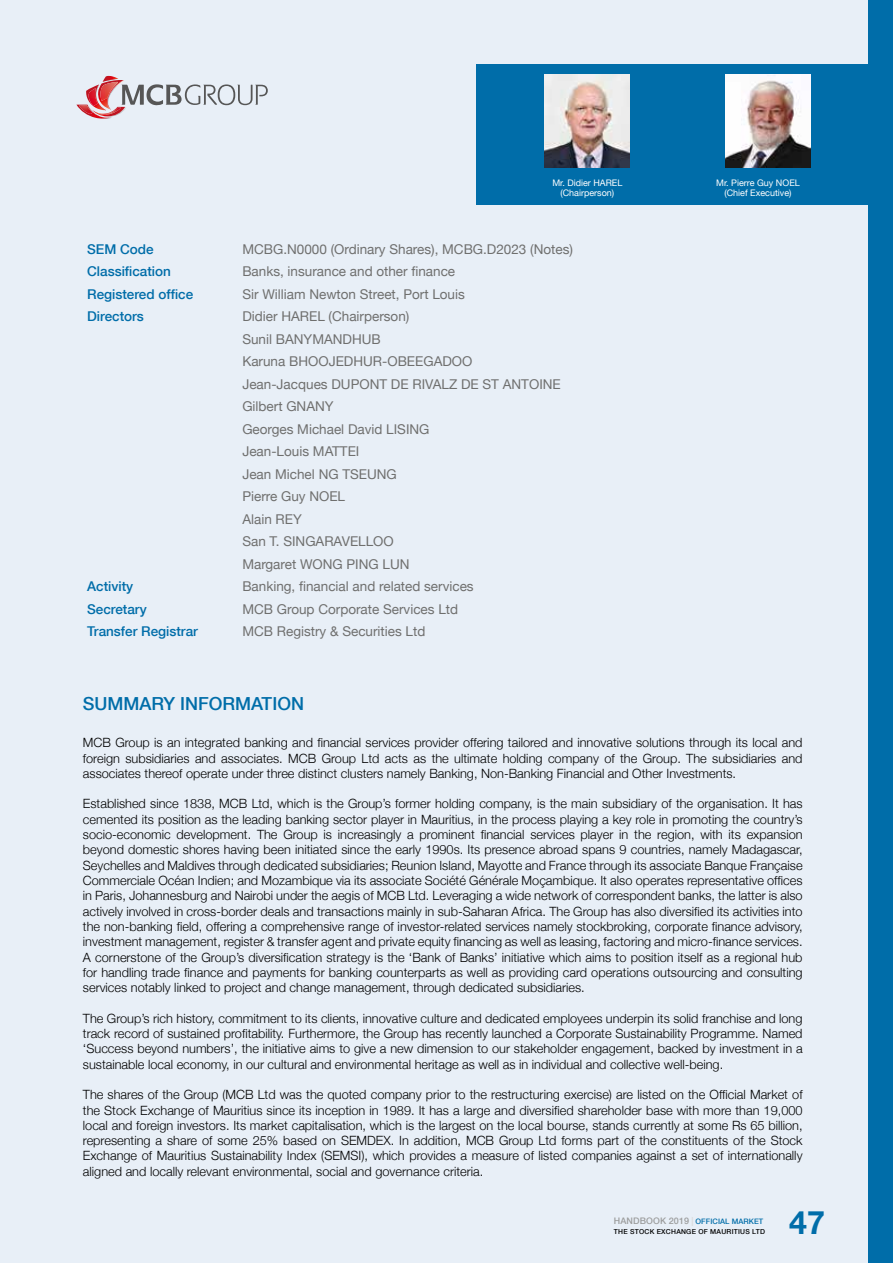
<style>
.page{position:relative;width:893px;height:1263px;background:#e8eff7}
.page>*{position:absolute;margin:0;border:0;box-sizing:border-box;transform-origin:0 0}
.t1{font:700 32.25px "Helvetica Neue";color:#006da9}
.t2{font:500 18px "Helvetica Neue";color:#006da9}
.t3{font:13.5px/22.5px "Helvetica Neue";color:#6f6f6e}
.t4{font:500 13.5px/22.5px "Helvetica Neue";color:#006da9}
.t5{font:300 12.75px/15.3px "Helvetica Neue";color:#000;text-align:justify}
.t6{font:9px/10.8px "Helvetica Neue";color:#fff;text-align:center}
.t7{font:500 7.5px "Helvetica Neue";letter-spacing:.01em;color:#006da9}
.t8{font:500 6.9px "Helvetica Neue";letter-spacing:.035em;color:#000}
.s1{font-size:9px;color:#9c9d9d}
.s2{font-size:9px;color:#dadada}
</style>
<div class="page">
<div style="left:869px;top:0;width:24px;height:1263px;background:#006da9"></div>
<svg style="left:76px;top:76px;width:192px;height:43px"></svg>
<div style="left:477px;top:65px;width:416px;height:140px;background:#006da9"></div>
<img style="left:726px;top:74px;width:85px;height:94px">
<img style="left:545px;top:74px;width:85px;height:94px">
<p class="t4" style="left:87px;top:237px;width:108px">SEM Code<br>Classification<br>Registered office<br>Directors</p>
<p class="t4" style="left:87px;top:575px;width:112px">Activity<br>Secretary<br>Transfer Registrar</p>
<p class="t6" style="left:552px;top:177px;width:72px">Mr. Didier HAREL (Chairperson)</p>
<p class="t6" style="left:716px;top:177px;width:85px">Mr. Pierre Guy NOEL (Chief Executive)</p>
<p class="t3" style="left:242px;top:239px;width:332px">MCBG.N0000 (Ordinary Shares), MCBG.D2023 (Notes)<br>Banks, insurance and other finance<br>Sir William Newton Street, Port Louis<br>Didier HAREL (Chairperson)<br>Sunil BANYMANDHUB<br>Karuna BHOOJEDHUR-OBEEGADOO<br>Jean-Jacques DUPONT DE RIVALZ DE ST ANTOINE<br>Gilbert GNANY<br>Georges Michael David LISING<br>Jean-Louis MATTEI<br>Jean Michel NG TSEUNG<br>Pierre Guy NOEL<br>Alain REY<br>San T. SINGARAVELLOO<br>Margaret WONG PING LUN<br>Banking, financial and related services<br>MCB Group Corporate Services Ltd<br>MCB Registry &amp; Securities Ltd</p>
<h2 class="t2" style="left:83px;top:689px;width:223px">SUMMARY INFORMATION</h2>
<p class="t5" style="left:83px;top:734px;width:721px">MCB Group is an integrated banking and financial services provider offering tailored and innovative solutions through its local and foreign subsidiaries and associates. MCB Group Ltd acts as the ultimate holding company of the Group. The subsidiaries and associates thereof operate under three distinct clusters namely Banking, Non-Banking Financial and Other Investments.</p>
<p class="t5" style="left:83px;top:795px;width:721px">Established since 1838, MCB Ltd, which is the Group’s former holding company, is the main subsidiary of the organisation. It has cemented its position as the leading banking sector player in Mauritius, in the process playing a key role in promoting the country’s socio-economic development. The Group is increasingly a prominent financial services player in the region, with its expansion beyond domestic shores having been initiated since the early 1990s. Its presence abroad spans 9 countries, namely Madagascar, Seychelles and Maldives through dedicated subsidiaries; Reunion Island, Mayotte and France through its associate Banque Française Commerciale Océan Indien; and Mozambique via its associate Société Générale Moçambique. It also operates representative offices in Paris, Johannesburg and Nairobi under the aegis of MCB Ltd. Leveraging a wide network of correspondent banks, the latter is also actively involved in cross-border deals and transactions mainly in sub-Saharan Africa. The Group has also diversified its activities into the non-banking field, offering a comprehensive range of investor-related services namely stockbroking, corporate finance advisory, investment management, register &amp; transfer agent and private equity financing as well as leasing, factoring and micro-finance services.<br>A cornerstone of the Group’s diversification strategy is the ‘Bank of Banks’ initiative which aims to position itself as a regional hub for handling trade finance and payments for banking counterparts as well as providing card operations outsourcing and consulting services notably linked to project and change management, through dedicated subsidiaries.</p>
<p class="t5" style="left:83px;top:1010px;width:721px">The Group’s rich history, commitment to its clients, innovative culture and dedicated employees underpin its solid franchise and long track record of sustained profitability. Furthermore, the Group has recently launched a Corporate Sustainability Programme. Named ‘Success beyond numbers’, the initiative aims to give a new dimension to our stakeholder engagement, backed by investment in a sustainable local economy, in our cultural and environmental heritage as well as in individual and collective well-being.</p>
<p class="t5" style="left:83px;top:1086px;width:721px">The shares of the Group (MCB Ltd was the quoted company prior to the restructuring exercise) are listed on the Official Market of the Stock Exchange of Mauritius since its inception in 1989. It has a large and diversified shareholder base with more than 19,000 local and foreign investors. Its market capitalisation, which is the largest on the local bourse, stands currently at some Rs 65 billion, representing a share of some 25% based on SEMDEX. In addition, MCB Group Ltd forms part of the constituents of the Stock Exchange of Mauritius Sustainability Index (SEMSI), which provides a measure of listed companies against a set of internationally aligned and locally relevant environmental, social and governance criteria.</p>
<p class="t7" style="left:614px;top:1215px;width:151px"><span class="s1">HANDBOOK 2019</span> <span class="s2">|</span> OFFICIAL MARKET</p>
<p class="t8" style="left:614px;top:1226px;width:153px">THE STOCK EXCHANGE OF MAURITIUS LTD</p>
<h1 class="t1" style="left:789px;top:1197px;width:37px">47</h1>
</div>
